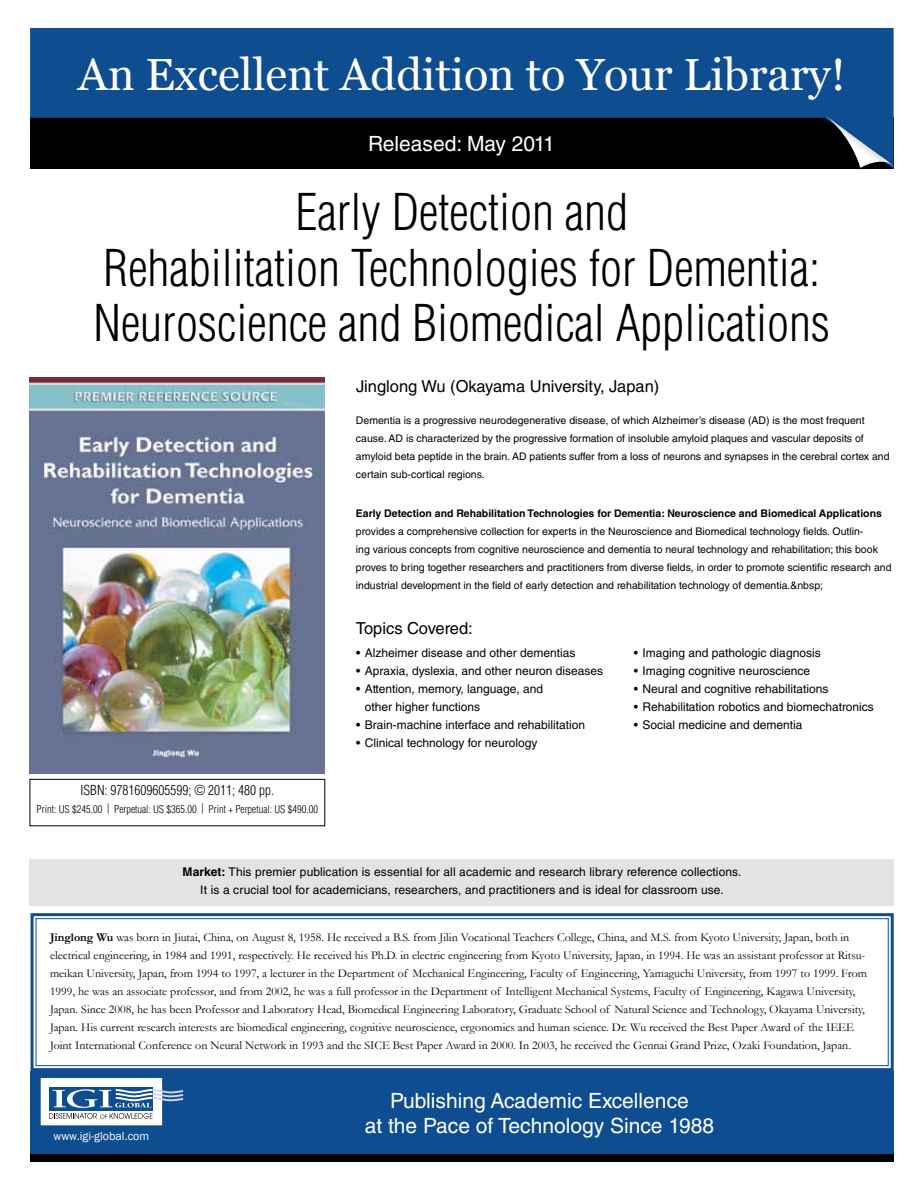
<style>
.page{position:relative;width:918px;height:1188px;background:#fff}
.page>*{position:absolute;margin:0;border:0;box-sizing:border-box;transform-origin:0 0}
.t1{font:300 condensed 49.5px/55.5px "Helvetica LT Std";color:#000;text-align:center}
.t2{font:45px "Vani";color:#fff}
.t3{font:21px/25.2px "Helvetica LT Std";color:#fff;text-align:center}
.t4{font:16.5px "Helvetica LT Std";color:#000}
.t5{font:300 condensed 13.5px "Helvetica LT Std";color:#000}
.t6{font:12px/18px "Garamond";color:#000}
.t7{font:12px/18px "Helvetica LT Std";color:#000;text-align:center}
.t8{font:12px "Franklin Gothic";color:#fff}
.t9{font:10.5px/18px "Helvetica LT Std";color:#000}
.t10{font:700 10.5px "Helvetica LT Std";color:#000}
.t11{font:300 condensed 10.5px "Helvetica LT Std";color:#000}
.s1{font-weight:700}
</style>
<div class="page">
<div style="left:29px;top:859px;width:865px;height:47px;background:#e2e3e4"></div>
<div style="left:30px;top:1071px;width:864px;height:83px;background:#0f4d91"></div>
<div style="left:40px;top:1078px;width:123px;height:48px;background:#fff"></div>
<div style="left:40px;top:1077px;width:123px;height:49px;border:1px solid #0e4d90"></div>
<div style="left:49px;top:1087px;width:103px;height:23px;background:#0e4d90"></div>
<svg style="left:49px;top:1089px;width:134px;height:30px"></svg>
<svg style="left:30px;top:28px;width:864px;height:141px;background:#09325f"></svg>
<div style="left:816px;top:111px;width:78px;height:63px;background:#000;opacity:.2"></div>
<svg style="left:824px;top:115px;width:69px;height:53px;background:#2f4d6d"></svg>
<svg style="left:30px;top:913px;width:864px;height:158px"></svg>
<div style="left:36px;top:918px;width:853px;height:148px;border:1px solid #0f4d91"></div>
<img style="left:29px;top:378px;width:296px;height:395px">
<div style="left:30px;top:779px;width:295px;height:47px;border:1px solid #000"></div>
<div style="left:30px;top:1154px;width:864px;height:8px;background:#000"></div>
<h2 class="t2" style="left:78px;top:48px;width:769px">An Excellent Addition to Your Library!</h2>
<h3 class="t3" style="left:368px;top:131px;width:188px">Released: May 2011</h3>
<h1 class="t1" style="left:93px;top:184px;width:738px">Early Detection and<br>Rehabilitation Technologies for Dementia:<br>Neuroscience and Biomedical Applications</h1>
<p class="t5" style="left:81px;top:782px;width:195px">ISBN: 9781609605599; © 2011; 480 pp.</p>
<p class="t11" style="left:37px;top:803px;width:283px">Print: US $245.00 | Perpetual: US $365.00 | Print + Perpetual: US $490.00</p>
<h3 class="t4" style="left:356px;top:377px;width:305px">Jinglong Wu (Okayama University, Japan)</h3>
<p class="t9" style="left:356px;top:411px;width:535px">Dementia is a progressive neurodegenerative disease, of which Alzheimer’s disease (AD) is the most frequent cause. AD is characterized by the progressive formation of insoluble amyloid plaques and vascular deposits of amyloid beta peptide in the brain. AD patients suffer from a loss of neurons and synapses in the cerebral cortex and certain sub-cortical regions.</p>
<p class="t10" style="left:356px;top:507px;width:527px">Early Detection and Rehabilitation Technologies for Dementia: Neuroscience and Biomedical Applications</p>
<p class="t9" style="left:356px;top:522px;width:537px">provides a comprehensive collection for experts in the Neuroscience and Biomedical technology fields. Outlin-<br>ing various concepts from cognitive neuroscience and dementia to neural technology and rehabilitation; this book proves to bring together researchers and practitioners from diverse fields, in order to promote scientific research and industrial development in the field of early detection and rehabilitation technology of dementia.&amp;nbsp;</p>
<h3 class="t4" style="left:356px;top:618px;width:118px">Topics Covered:</h3>
<p class="t7" style="left:356px;top:643px;width:221px">• Alzheimer disease and other dementias</p>
<p class="t7" style="left:356px;top:661px;width:249px">• Apraxia, dyslexia, and other neuron diseases</p>
<p class="t7" style="left:365px;top:679px;width:180px;text-align:left;text-indent:-9px">• Attention, memory, language, and other higher functions</p>
<p class="t7" style="left:356px;top:715px;width:230px">• Brain-machine interface and rehabilitation</p>
<p class="t7" style="left:356px;top:733px;width:183px">• Clinical technology for neurology</p>
<p class="t7" style="left:634px;top:643px;width:188px">• Imaging and pathologic diagnosis</p>
<p class="t7" style="left:634px;top:661px;width:178px">• Imaging cognitive neuroscience</p>
<p class="t7" style="left:634px;top:679px;width:196px">• Neural and cognitive rehabilitations</p>
<p class="t7" style="left:634px;top:697px;width:241px">• Rehabilitation robotics and biomechatronics</p>
<p class="t7" style="left:634px;top:715px;width:170px">• Social medicine and dementia</p>
<p class="t7" style="left:183px;top:863px;width:560px"><span class="s1">Market:</span> This premier publication is essential for all academic and research library reference collections.<br>It is a crucial tool for academicians, researchers, and practitioners and is ideal for classroom use.</p>
<p class="t6" style="left:50px;top:927px;width:819px"><span class="s1">Jinglong Wu</span> was born in Jiutai, China, on August 8, 1958. He received a B.S. from Jilin Vocational Teachers College, China, and M.S. from Kyoto University, Japan, both in electrical engineering, in 1984 and 1991, respectively. He received his Ph.D. in electric engineering from Kyoto University, Japan, in 1994. He was an assistant professor at Ritsu&shy;meikan University, Japan, from 1994 to 1997, a lecturer in the Department of Mechanical Engineering, Faculty of Engineering, Yamaguchi University, from 1997 to 1999. From 1999, he was an associate professor, and from 2002, he was a full professor in the Department of Intelligent Mechanical Systems, Faculty of Engineering, Kagawa University, Japan. Since 2008, he has been Professor and Laboratory Head, Biomedical Engineering Laboratory, Graduate School of Natural Science and Technology, Okayama University, Japan. His current research interests are biomedical engineering, cognitive neuroscience, ergonomics and human science. Dr. Wu received the Best Paper Award of the IEEE Joint International Conference on Neural Network in 1993 and the SICE Best Paper Award in 2000. In 2003, he received the Gennai Grand Prize, Ozaki Foundation, Japan.</p>
<p class="t8" style="left:53px;top:1128px;width:97px">www.igi-global.com</p>
<h3 class="t3" style="left:365px;top:1088px;width:351px">Publishing Academic Excellence<br>at the Pace of Technology Since 1988</h3>
</div>
